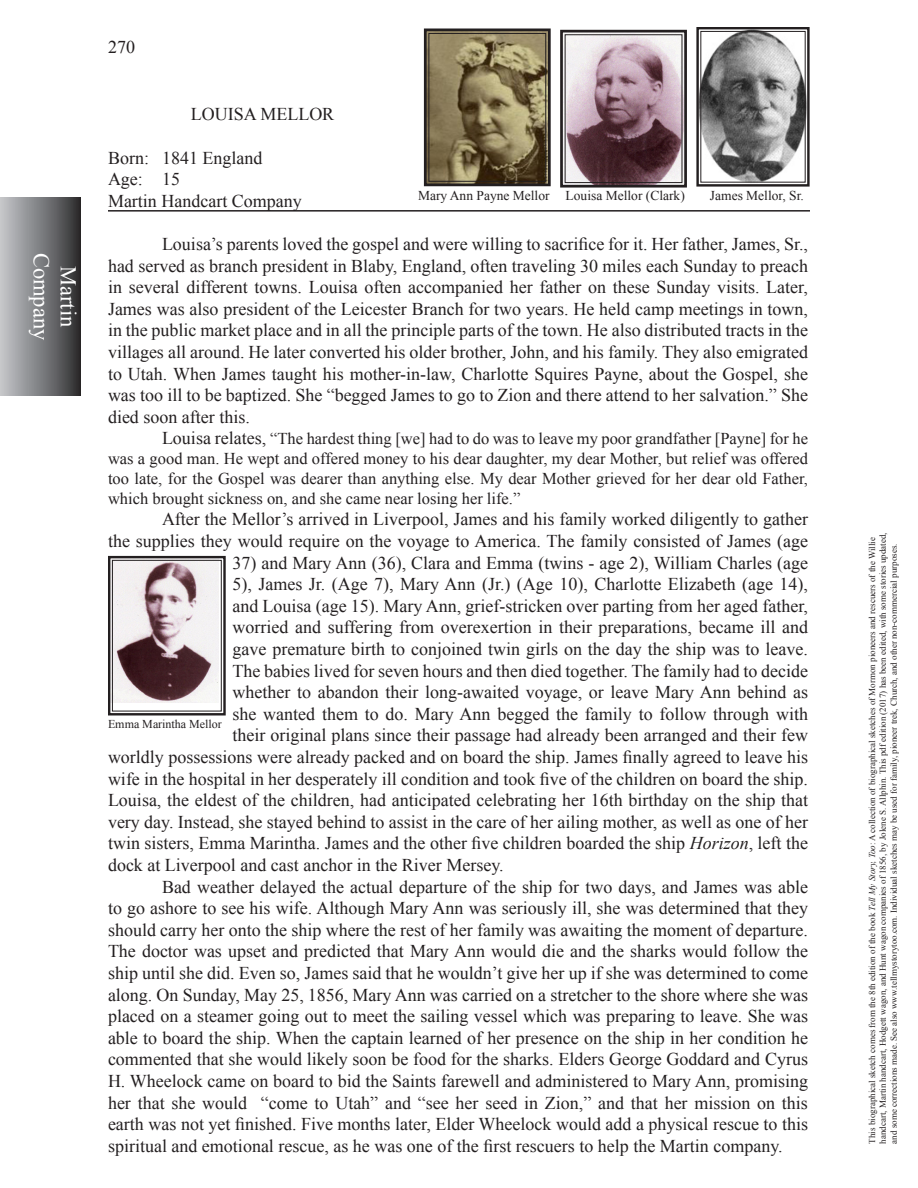
<style>
.page{position:relative;width:918px;height:1188px;background:#fff}
.page>*{position:absolute;margin:0;border:0;box-sizing:border-box;transform-origin:0 0}
.t1{font:22.5px/27px "Times New Roman";color:#fff;text-align:center}
.t2{font:18px/21.6px "Times New Roman";color:#231f20;text-align:justify}
.t3{font:16.5px/19.8px "Times New Roman";color:#231f20;text-align:justify}
.t4{font:13.5px "Times New Roman";color:#231f20}
.t5{font:12px "Times New Roman";color:#231f20}
.t6{font:9px/10.8px "Times New Roman";color:#231f20}
.s1{font-size:18px}
.s2{font-style:italic}
</style>
<div class="page">
<div style="left:0;top:198px;width:81px;height:197px;background:linear-gradient(to right,#c8cace,#2f2f30)"></div>
<hr style="left:108px;top:210px;width:702px;height:2px;background:#231f20">
<svg style="left:696px;top:27px;width:114px;height:160px"></svg>
<div style="left:700px;top:31px;width:106px;height:152px;border:1px solid #231f20"></div>
<svg style="left:560px;top:29px;width:127px;height:159px;background:#988189"></svg>
<div style="left:565px;top:34px;width:117px;height:149px;border:1px solid #231f20"></div>
<svg style="left:108px;top:555px;width:118px;height:161px"></svg>
<div style="left:112px;top:560px;width:110px;height:151px;border:1px solid #231f20"></div>
<svg style="left:423px;top:28px;width:128px;height:159px;background:#887b5a"></svg>
<div style="left:428px;top:33px;width:118px;height:149px;border:1px solid #231f20"></div>
<p class="t1" style="left:82px;top:253px;width:89px;rotate:90deg">Martin<br>Company</p>
<p class="t2" style="left:108px;top:36px;width:28px">270</p>
<p class="t2" style="left:191px;top:103px;width:145px">LOUISA MELLOR</p>
<p class="t2" style="left:108px;top:147px;width:156px">Born: 1841 England</p>
<p class="t2" style="left:108px;top:168px;width:73px">Age: 15</p>
<p class="t2" style="left:108px;top:190px;width:195px">Martin Handcart Company</p>
<p class="t2" style="left:108px;top:233px;width:702px;text-indent:54px">Louisa’s parents loved the gospel and were willing to sacrifice for it. Her father, James, Sr., had served as branch president in Blaby, England, often traveling 30 miles each Sunday to preach in several different towns. Louisa often accompanied her father on these Sunday visits. Later, James was also president of the Leicester Branch for two years. He held camp meetings in town, in the public market place and in all the principle parts of the town. He also distributed tracts in the villages all around. He later converted his older brother, John, and his family. They also emigrated to Utah. When James taught his mother-in-law, Charlotte Squires Payne, about the Gospel, she was too ill to be baptized. She “begged James to go to Zion and there attend to her salvation.” She died soon after this.</p>
<p class="t3" style="left:108px;top:429px;width:702px;text-indent:54px"><span class="s1">Louisa relates,</span> “The hardest thing [we] had to do was to leave my poor grandfather [Payne] for he was a good man. He wept and offered money to his dear daughter, my dear Mother, but relief was offered too late, for the Gospel was dearer than anything else. My dear Mother grieved for her dear old Father, which brought sickness on, and she came near losing her life.”</p>
<p class="t2" style="left:108px;top:508px;width:702px;text-align:right">After the Mellor’s arrived in Liverpool, James and his family worked diligently to gather<br>the supplies they would require on the voyage to America. The family consisted of James (age</p>
<p class="t2" style="left:232px;top:552px;width:577px">37) and Mary Ann (36), Clara and Emma (twins - age 2), William Charles (age</p>
<p class="t2" style="left:232px;top:573px;width:577px">5), James Jr. (Age 7), Mary Ann (Jr.) (Age 10), Charlotte Elizabeth (age 14),</p>
<p class="t2" style="left:232px;top:595px;width:577px">and Louisa (age 15). Mary Ann, grief-stricken over parting from her aged father,</p>
<p class="t2" style="left:232px;top:616px;width:577px">worried and suffering from overexertion in their preparations, became ill and</p>
<p class="t2" style="left:232px;top:638px;width:577px">gave premature birth to conjoined twin girls on the day the ship was to leave.</p>
<p class="t2" style="left:232px;top:660px;width:577px">The babies lived for seven hours and then died together. The family had to decide</p>
<p class="t2" style="left:232px;top:681px;width:577px">whether to abandon their long-awaited voyage, or leave Mary Ann behind as</p>
<p class="t2" style="left:232px;top:703px;width:577px">she wanted them to do. Mary Ann begged the family to follow through with</p>
<p class="t2" style="left:232px;top:724px;width:577px">their original plans since their passage had already been arranged and their few</p>
<p class="t2" style="left:108px;top:746px;width:702px">worldly possessions were already packed and on board the ship. James finally agreed to leave his</p>
<p class="t2" style="left:108px;top:768px;width:702px">wife in the hospital in her desperately ill condition and took five of the children on board the ship.</p>
<p class="t2" style="left:108px;top:789px;width:702px">Louisa, the eldest of the children, had anticipated celebrating her 16th birthday on the ship that</p>
<p class="t2" style="left:108px;top:811px;width:702px">very day. Instead, she stayed behind to assist in the care of her ailing mother, as well as one of her</p>
<p class="t2" style="left:108px;top:832px;width:702px">twin sisters, Emma Marintha. James and the other five children boarded the ship <span class="s2">Horizon</span>, left the</p>
<p class="t2" style="left:108px;top:854px;width:397px">dock at Liverpool and cast anchor in the River Mersey.</p>
<p class="t2" style="left:108px;top:876px;width:702px;text-indent:54px">Bad weather delayed the actual departure of the ship for two days, and James was able to go ashore to see his wife. Although Mary Ann was seriously ill, she was determined that they should carry her onto the ship where the rest of her family was awaiting the moment of departure.<br>The doctor was upset and predicted that Mary Ann would die and the sharks would follow the ship until she did. Even so, James said that he wouldn’t give her up if she was determined to come along. On Sunday, May 25, 1856, Mary Ann was carried on a stretcher to the shore where she was placed on a steamer going out to meet the sailing vessel which was preparing to leave. She was able to board the ship. When the captain learned of her presence on the ship in her condition he commented that she would likely soon be food for the sharks. Elders George Goddard and Cyrus H. Wheelock came on board to bid the Saints farewell and administered to Mary Ann, promising her that she would “come to Utah” and “see her seed in Zion,” and that her mission on this earth was not yet finished. Five months later, Elder Wheelock would add a physical rescue to this spiritual and emotional rescue, as he was one of the first rescuers to help the Martin company.</p>
<p class="t4" style="left:418px;top:186px;width:133px">Mary Ann Payne Mellor</p>
<p class="t4" style="left:566px;top:186px;width:121px">Louisa Mellor (Clark)</p>
<p class="t4" style="left:710px;top:187px;width:95px">James Mellor, Sr.</p>
<p class="t5" style="left:108px;top:716px;width:115px">Emma Marintha Mellor</p>
<p class="t6" style="left:867px;top:1144px;width:613px;rotate:-90deg">This biographical sketch comes from the 8th edition of the book <span class="s2">Tell My Story, Too</span>: A collection of biographical sketches of Mormon pioneers and rescuers of the Willie handcart, Martin handcart, Hodgett wagon, and Hunt wagon companies of 1856, by Jolene S. Allphin. This pdf edition (2017) has been edited, with some stories updated, and some corrections made. See also www.tellmystorytoo.com. Individual sketches may be used for family, pioneer trek, Church, and other non-commercial purposes.</p>
</div>
